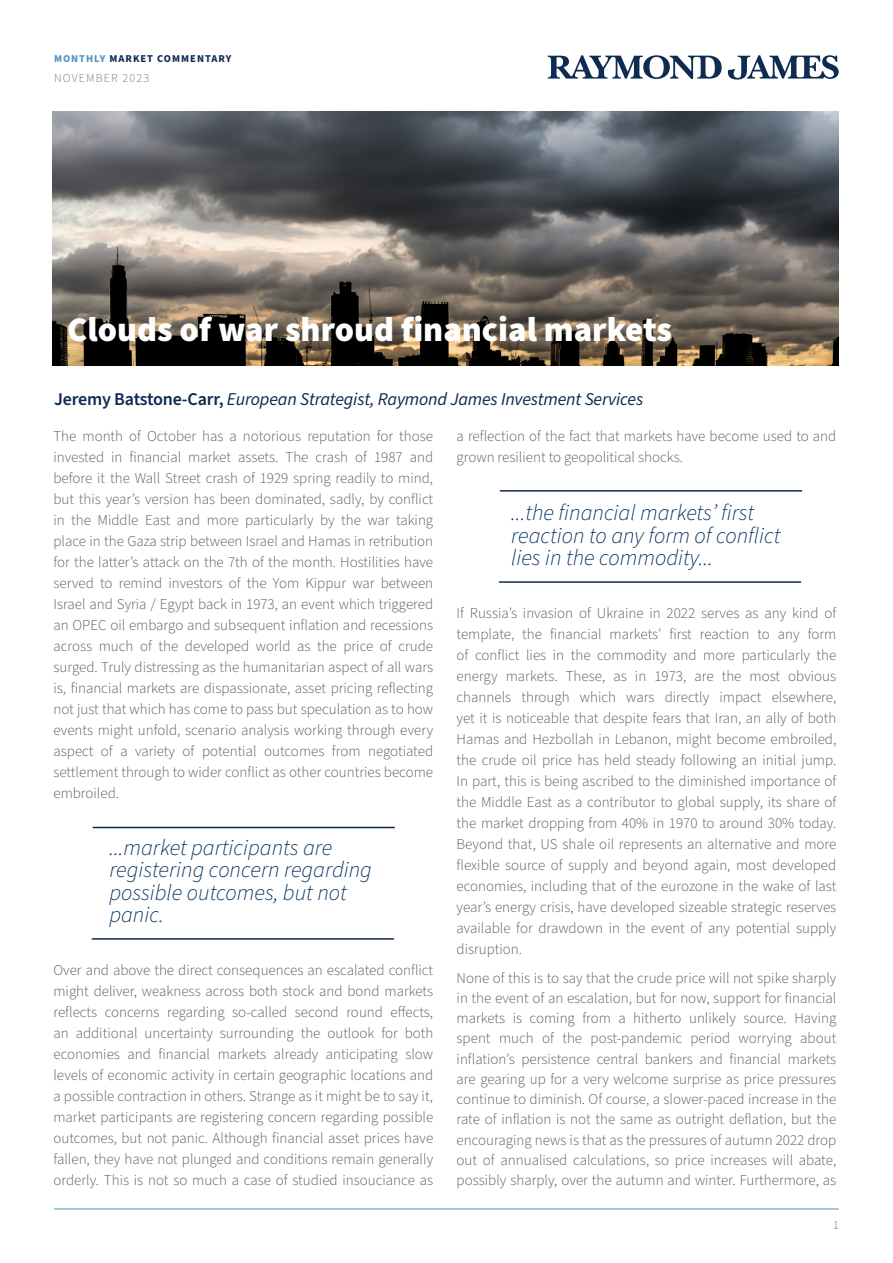
<style>
.page{position:relative;width:893px;height:1263px;background:#fff}
.page>*{position:absolute;margin:0;border:0;box-sizing:border-box;transform-origin:0 0}
.t1{font:900 34.5px "Source Sans Pro";color:#fff}
.Body_copy_9_5_13{font:italic 300 22.5px/22.5px "Source Sans Pro";color:#002e5e}
.RJ_Author_12pt_14_4pt_Italic{font:italic 18px "Source Sans Pro";letter-spacing:-.01em;color:#0e2b51}
.RJ_Body_Style_10pt_14pt_-10{font:300 15px/21px "Source Sans Pro";color:#545759;text-align:justify}
.t2{font:300 12px "Source Sans Pro";letter-spacing:.1em;color:#757476}
.t3{font:300 12px "Source Sans Pro";color:#636366}
.t4{font:700 10.5px "Source Sans Pro";letter-spacing:.095em;color:#0e2b51}
.s1{color:#5292bd}
.s2{font-weight:600;font-style:normal}
</style>
<div class="page">
<svg style="left:548px;top:55px;width:174px;height:24px"></svg>
<svg style="left:728px;top:55px;width:111px;height:25px"></svg>
<hr style="left:54px;top:1209px;width:785px;height:1px;background:#5292bd">
<img style="left:53px;top:112px;width:786px;height:254px">
<hr style="left:499px;top:581px;width:302px;height:2px;background:#0e2b51">
<hr style="left:500px;top:490px;width:302px;height:2px;background:#0e2b51">
<hr style="left:92px;top:938px;width:302px;height:2px;background:#0e2b51">
<hr style="left:93px;top:827px;width:302px;height:1px;background:#0e2b51">
<p class="t4" style="left:54px;top:51px;width:179px"><span class="s1">MONTHLY</span> MARKET COMMENTARY</p>
<p class="t2" style="left:54px;top:70px;width:97px">NOVEMBER 2023</p>
<p class="t1" style="left:67px;top:306px;width:606px">Clouds of war shroud financial markets</p>
<p class="RJ_Author_12pt_14_4pt_Italic" style="left:54px;top:387px;width:591px"><span class="s2">Jeremy Batstone-Carr,</span> European Strategist, Raymond James Investment Services</p>
<p class="RJ_Body_Style_10pt_14pt_-10" style="left:53px;top:426px;width:381px">The month of October has a notorious reputation for those invested in financial market assets. The crash of 1987 and before it the Wall Street crash of 1929 spring readily to mind, but this year’s version has been dominated, sadly, by conflict in the Middle East and more particularly by the war taking place in the Gaza strip between Israel and Hamas in retribution for the latter’s attack on the 7th of the month. Hostilities have served to remind investors of the Yom Kippur war between Israel and Syria / Egypt back in 1973, an event which triggered an OPEC oil embargo and subsequent inflation and recessions across much of the developed world as the price of crude surged. Truly distressing as the humanitarian aspect of all wars is, financial markets are dispassionate, asset pricing reflecting not just that which has come to pass but speculation as to how events might unfold, scenario analysis working through every aspect of a variety of potential outcomes from negotiated settlement through to wider conflict as other countries become embroiled.</p>
<p class="Body_copy_9_5_13" style="left:109px;top:837px;width:264px">...market participants are registering concern regarding possible outcomes, but not panic.</p>
<p class="RJ_Body_Style_10pt_14pt_-10" style="left:53px;top:960px;width:381px">Over and above the direct consequences an escalated conflict might deliver, weakness across both stock and bond markets reflects concerns regarding so-called second round effects, an additional uncertainty surrounding the outlook for both economies and financial markets already anticipating slow levels of economic activity in certain geographic locations and a possible contraction in others. Strange as it might be to say it, market participants are registering concern regarding possible outcomes, but not panic. Although financial asset prices have fallen, they have not plunged and conditions remain generally orderly. This is not so much a case of studied insouciance as</p>
<p class="RJ_Body_Style_10pt_14pt_-10" style="left:457px;top:426px;width:381px">a reflection of the fact that markets have become used to and grown resilient to geopolitical shocks.</p>
<p class="Body_copy_9_5_13" style="left:511px;top:502px;width:271px">...the financial markets’ first reaction to any form of conflict lies in the commodity...</p>
<p class="RJ_Body_Style_10pt_14pt_-10" style="left:457px;top:603px;width:381px">If Russia’s invasion of Ukraine in 2022 serves as any kind of template, the financial markets’ first reaction to any form of conflict lies in the commodity and more particularly the energy markets. These, as in 1973, are the most obvious channels through which wars directly impact elsewhere, yet it is noticeable that despite fears that Iran, an ally of both Hamas and Hezbollah in Lebanon, might become embroiled, the crude oil price has held steady following an initial jump.<br>In part, this is being ascribed to the diminished importance of the Middle East as a contributor to global supply, its share of the market dropping from 40% in 1970 to around 30% today.<br>Beyond that, US shale oil represents an alternative and more flexible source of supply and beyond again, most developed economies, including that of the eurozone in the wake of last year’s energy crisis, have developed sizeable strategic reserves available for drawdown in the event of any potential supply disruption.</p>
<p class="RJ_Body_Style_10pt_14pt_-10" style="left:457px;top:968px;width:381px;line-height:20.2px">None of this is to say that the crude price will not spike sharply in the event of an escalation, but for now, support for financial markets is coming from a hitherto unlikely source. Having spent much of the post-pandemic period worrying about inflation’s persistence central bankers and financial markets are gearing up for a very welcome surprise as price pressures continue to diminish. Of course, a slower-paced increase in the rate of inflation is not the same as outright deflation, but the encouraging news is that as the pressures of autumn 2022 drop out of annualised calculations, so price increases will abate, possibly sharply, over the autumn and winter. Furthermore, as</p>
<p class="t3" style="left:833px;top:1217px;width:7px">1</p>
</div>
